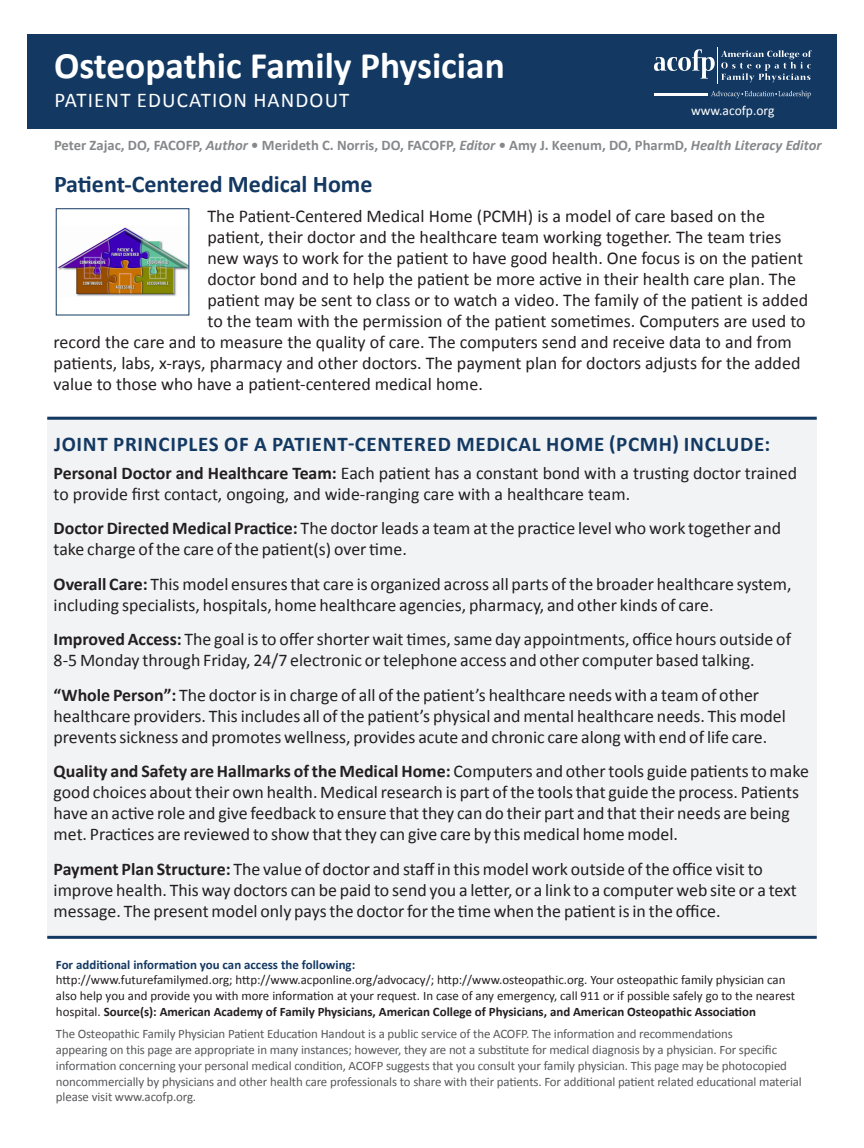
<style>
.page{position:relative;width:864px;height:1148px;background:#fff}
.page>*{position:absolute;margin:0;border:0;box-sizing:border-box;transform-origin:0 0}
.t1{font:700 37.5px "Calibri";color:#fff}
.heading{font:700 24px "Calibri";color:#133963}
.heading-2{font:700 21px "Calibri";letter-spacing:.035em;color:#133963}
.t2{font:21px "Calibri";letter-spacing:.055em;color:#fff}
.body{font:18px "Calibri";color:#231f20}
.body-2{font:17.85px/21px "Calibri";color:#231f20}
.heading-3{font:17.85px/21px "Calibri";color:#231f20}
.body-3{font:700 14.7px "Calibri";color:#86888b}
.source{font:13.5px "Calibri";color:#fff}
.body-4{font:12.9px/15.8px "Calibri";letter-spacing:-.01em;color:#57585a}
.body-5{font:12.9px/15.8px "Calibri";color:#231f20}
.s1{font-style:italic}
.s2{font-weight:700}
.s3{font-weight:700;color:#133963}
</style>
<div class="page">
<div style="left:47px;top:417px;width:770px;height:519px;background:#f2f3f4"></div>
<div style="left:27px;top:34px;width:810px;height:95px;background:#133963"></div>
<img style="left:58px;top:227px;width:129px;height:69px">
<hr style="left:47px;top:417px;width:770px;height:3px;background:#133963">
<hr style="left:47px;top:935px;width:770px;height:3px;background:#133963">
<svg style="left:654px;top:49px;width:61px;height:30px"></svg>
<svg style="left:721px;top:50px;width:91px;height:32px"></svg>
<hr style="left:717px;top:47px;width:1px;height:36px;background:#fff">
<hr style="left:655px;top:93px;width:53px;height:3px;background:#fff">
<svg style="left:711px;top:90px;width:100px;height:8px"></svg>
<p class="t1" style="left:54px;top:41px;width:452px">Osteopathic Family Physician</p>
<p class="t2" style="left:54px;top:87px;width:297px">PATIENT EDUCATION HANDOUT</p>
<p class="source" style="left:691px;top:102px;width:85px">www.acofp.org</p>
<p class="body-3" style="left:54px;top:135px;width:769px">Peter Zajac, DO, FACOFP, <span class="s1">Author</span> • Merideth C. Norris, DO, FACOFP, <span class="s1">Editor</span> • Amy J. Keenum, DO, PharmD, <span class="s1">Health Literacy Editor</span></p>
<p class="heading" style="left:54px;top:169px;width:320px">Patient-Centered Medical Home</p>
<p class="body" style="left:208px;top:204px;width:559px">The Patient-Centered Medical Home (PCMH) is a model of care based on the</p>
<p class="body" style="left:208px;top:225px;width:576px">patient, their doctor and the healthcare team working together. The team tries</p>
<p class="body" style="left:208px;top:246px;width:597px">new ways to work for the patient to have good health. One focus is on the patient</p>
<p class="body" style="left:208px;top:267px;width:590px">doctor bond and to help the patient be more active in their health care plan. The</p>
<p class="body" style="left:208px;top:288px;width:602px">patient may be sent to class or to watch a video. The family of the patient is added</p>
<p class="body" style="left:208px;top:309px;width:600px">to the team with the permission of the patient sometimes. Computers are used to</p>
<p class="body" style="left:54px;top:330px;width:740px">record the care and to measure the quality of care. The computers send and receive data to and from</p>
<p class="body" style="left:54px;top:351px;width:748px">patients, labs, x-rays, pharmacy and other doctors. The payment plan for doctors adjusts for the added</p>
<p class="body" style="left:54px;top:372px;width:431px">value to those who have a patient-centered medical home.</p>
<p class="heading-2" style="left:54px;top:430px;width:718px">JOINT PRINCIPLES OF A PATIENT-CENTERED MEDICAL HOME (PCMH) INCLUDE:</p>
<p class="heading-3" style="left:54px;top:462px;width:745px"><span class="s2">Personal Doctor and Healthcare Team:</span> Each patient has a constant bond with a trusting doctor trained to provide first contact, ongoing, and wide-ranging care with a healthcare team.</p>
<p class="body-2" style="left:54px;top:518px;width:729px"><span class="s2">Doctor Directed Medical Practice:</span> The doctor leads a team at the practice level who work together and take charge of the care of the patient(s) over time.</p>
<p class="body-2" style="left:54px;top:573px;width:739px"><span class="s2">Overall Care:</span> This model ensures that care is organized across all parts of the broader healthcare system, including specialists, hospitals, home healthcare agencies, pharmacy, and other kinds of care.</p>
<p class="body-2" style="left:54px;top:629px;width:739px"><span class="s2">Improved Access:</span> The goal is to offer shorter wait times, same day appointments, office hours outside of<br>8-5 Monday through Friday, 24/7 electronic or telephone access and other computer based talking.</p>
<p class="body-2" style="left:54px;top:684px;width:734px"><span class="s2">“Whole Person”:</span> The doctor is in charge of all of the patient’s healthcare needs with a team of other healthcare providers. This includes all of the patient’s physical and mental healthcare needs. This model prevents sickness and promotes wellness, provides acute and chronic care along with end of life care.</p>
<p class="body-2" style="left:54px;top:761px;width:757px"><span class="s2">Quality and Safety are Hallmarks of the Medical Home:</span> Computers and other tools guide patients to make good choices about their own health. Medical research is part of the tools that guide the process. Patients have an active role and give feedback to ensure that they can do their part and that their needs are being met. Practices are reviewed to show that they can give care by this medical home model.</p>
<p class="body-2" style="left:54px;top:858px;width:745px"><span class="s2">Payment Plan Structure:</span> The value of doctor and staff in this model work outside of the office visit to improve health. This way doctors can be paid to send you a letter, or a link to a computer web site or a text message. The present model only pays the doctor for the time when the patient is in the office.</p>
<p class="body-5" style="left:56px;top:956px;width:741px"><span class="s3">For additional information you can access the following:<br></span>http://www.futurefamilymed.org; http://www.acponline.org/advocacy/; http://www.osteopathic.org. Your osteopathic family physician can also help you and provide you with more information at your request. In case of any emergency, call 911 or if possible safely go to the nearest hospital. <span class="s2">Source(s): American Academy of Family Physicians, American College of Physicians, and American Osteopathic Association</span></p>
<p class="body-4" style="left:56px;top:1026px;width:747px">The Osteopathic Family Physician Patient Education Handout is a public service of the ACOFP. The information and recommendations<br>appearing on this page are appropriate in many instances; however, they are not a substitute for medical diagnosis by a physician. For specific information concerning your personal medical condition, ACOFP suggests that you consult your family physician. This page may be photocopied noncommercially by physicians and other health care professionals to share with their patients. For additional patient related educational material please visit www.acofp.org.</p>
</div>
